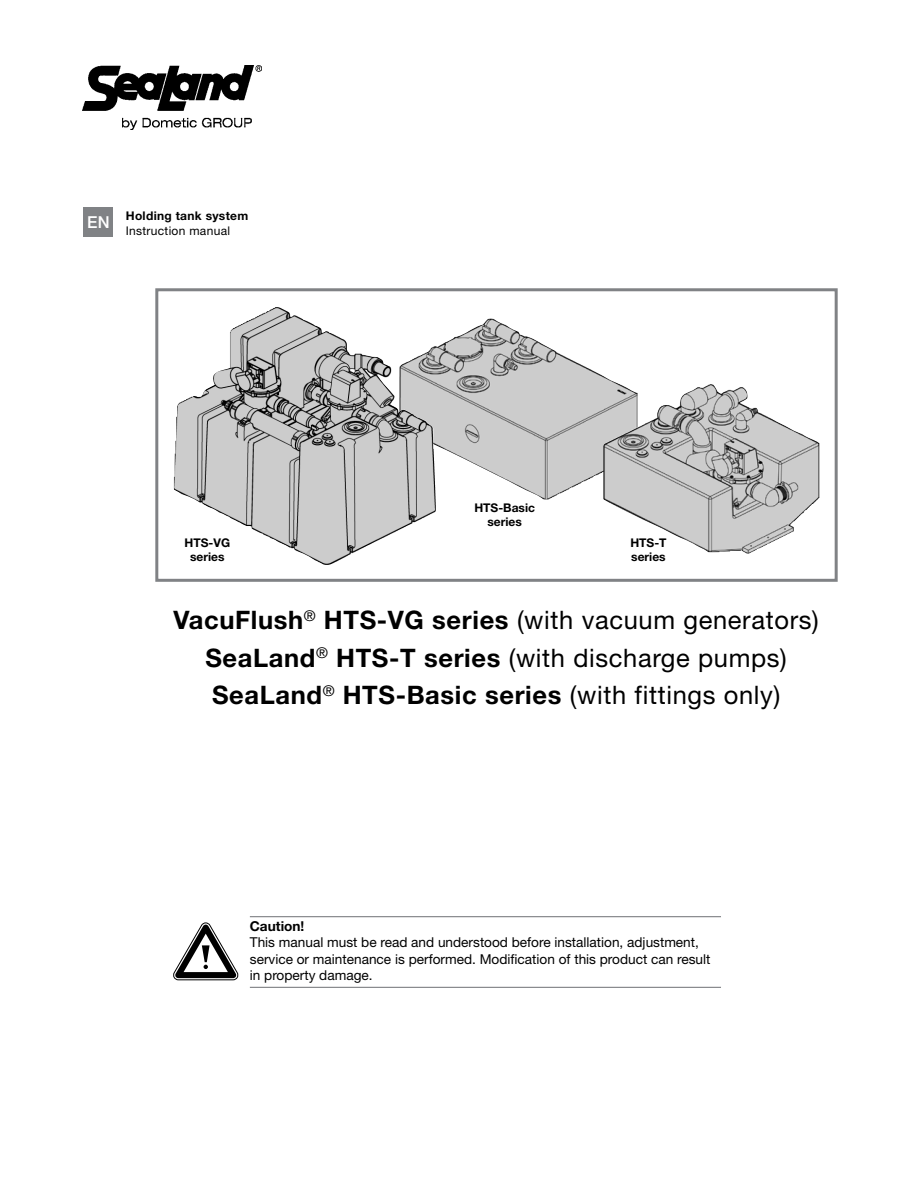
<style>
.page{position:relative;width:918px;height:1188px;background:#fff}
.page>*{position:absolute;margin:0;border:0;box-sizing:border-box;transform-origin:0 0}
.t1{font:700 25.5px/37.3px "Helvetica Neue LT Std";letter-spacing:.025em;color:#000;text-align:center}
.t2{font:500 16.5px "Helvetica Neue LT Std";color:#fff}
.t3{font:13.65px/16.4px "Helvetica Neue LT Std";color:#000}
.t4{font:700 13.65px "Helvetica Neue LT Std";color:#000}
.t5{font:700 12px/13.5px "Helvetica Neue LT Std";color:#000;text-align:center}
.t6{font:700 12px "Helvetica Neue LT Std";letter-spacing:.025em;color:#000}
.t7{font:12px "Helvetica Neue LT Std";letter-spacing:.025em;color:#000}
.s1{font-weight:400}
</style>
<div class="page">
<img style="left:436px;top:319px;width:183px;height:180px">
<img style="left:603px;top:384px;width:216px;height:170px">
<div style="left:155px;top:288px;width:683px;height:294px;border:3px solid #808285"></div>
<img style="left:174px;top:307px;width:262px;height:258px">
<div style="left:84px;top:208px;width:29px;height:29px;background:#808285"></div>
<img style="left:82px;top:65px;width:180px;height:64px">
<hr style="left:250px;top:916px;width:471px;height:1px;background:#808285">
<hr style="left:250px;top:987px;width:471px;height:1px;background:#808285">
<svg style="left:173px;top:922px;width:66px;height:59px"></svg>
<p class="t2" style="left:87px;top:213px;width:24px">EN</p>
<p class="t6" style="left:126px;top:209px;width:124px">Holding tank system</p>
<p class="t7" style="left:126px;top:223px;width:106px">Instruction manual</p>
<p class="t5" style="left:474px;top:501px;width:62px">HTS-Basic series</p>
<p class="t5" style="left:185px;top:536px;width:47px">HTS-VG series</p>
<p class="t5" style="left:630px;top:536px;width:38px;text-align:left">HTS-T series</p>
<h1 class="t1" style="left:174px;top:601px;width:647px">VacuFlush<sup>®</sup> HTS-VG series <span class="s1">(with vacuum generators)<br></span>SeaLand<sup>®</sup> HTS-T series <span class="s1">(with discharge pumps)<br></span>SeaLand<sup>®</sup> HTS-Basic series <span class="s1">(with fittings only)</span></h1>
<p class="t4" style="left:250px;top:918px;width:56px">Caution!</p>
<p class="t3" style="left:250px;top:934px;width:462px">This manual must be read and understood before installation, adjustment, service or maintenance is performed. Modification of this product can result in property damage.</p>
</div>
